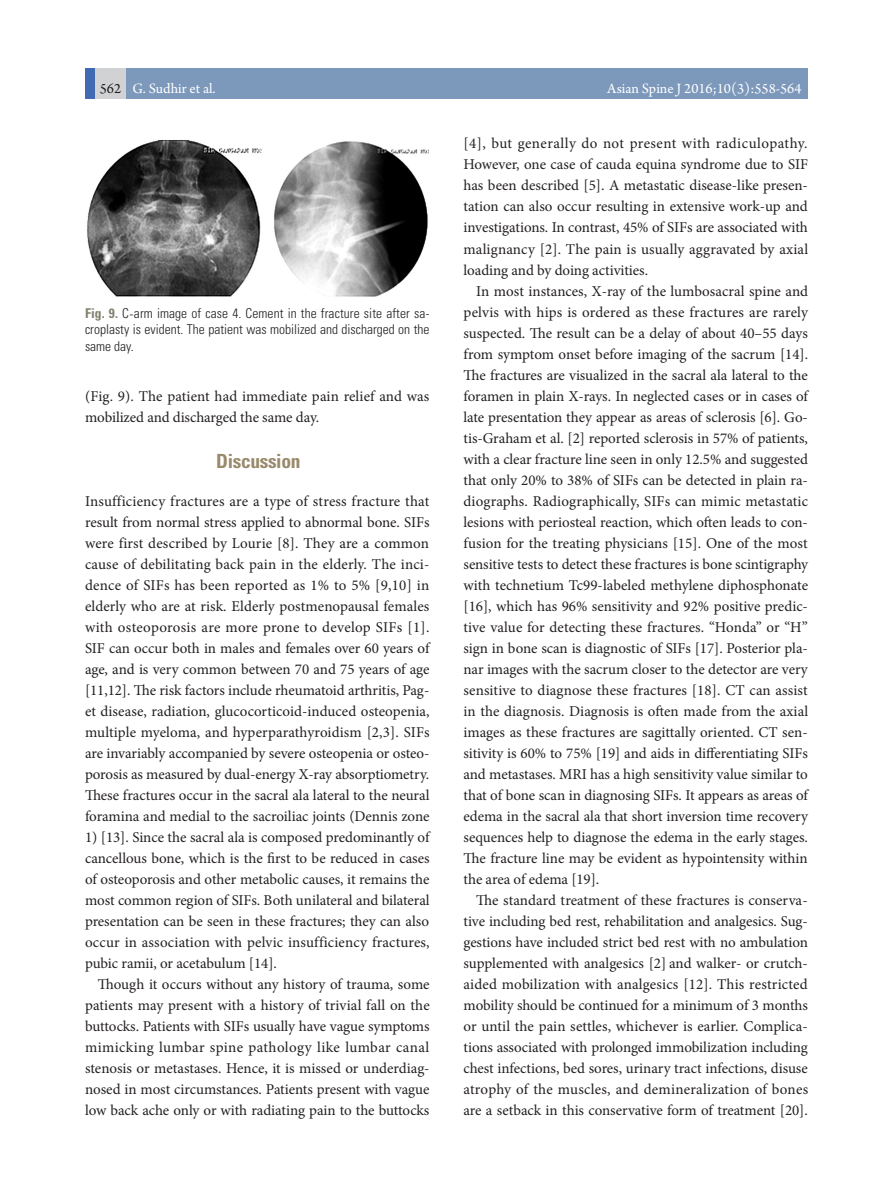
<style>
.page{position:relative;width:893px;height:1191px;background:#fff}
.page>*{position:absolute;margin:0;border:0;box-sizing:border-box;transform-origin:0 0}
.본문_대제목{font:700 condensed 19.5px "Univers LT Std";letter-spacing:-.02em;color:#998a6b}
.본문_내용{font:15px/21px "Minion Pro";letter-spacing:-.005em;color:#231f20;text-align:justify}
.본문_내용_첫문단{font:15px/21px "Minion Pro";letter-spacing:-.005em;color:#231f20;text-align:justify}
.t1{font:15px "Arno Pro";color:#fff}
.표_그림설명{font:300 condensed 13.5px/16.2px "Univers LT Std";color:#231f20;text-align:justify}
.s1{color:#231f20}
.s2{font-weight:700;color:#82806e}
.s3{font-family:"Minion Pro";font-weight:400;font-stretch:normal}
</style>
<div class="page">
<div style="left:85px;top:68px;width:58px;height:31px;background:#d1d2d4"></div>
<div style="left:126px;top:68px;width:682px;height:31px;background:#7c98bb"></div>
<div style="left:85px;top:68px;width:10px;height:31px;background:#406ab4"></div>
<img style="left:87px;top:140px;width:342px;height:157px">
<p class="t1" style="left:100px;top:80px;width:117px"><span class="s1">562</span> G. Sudhir et al.</p>
<p class="t1" style="left:607px;top:80px;width:196px">Asian Spine J 2016;10(3):558-564</p>
<p class="표_그림설명" style="left:85px;top:305px;width:346px"><span class="s2">Fig. 9.</span> C<span class="s3">-</span>arm image of case 4. Cement in the fracture site after sa&shy;croplasty is evident. The patient was mobilized and discharged on the same day.</p>
<p class="본문_내용_첫문단" style="left:85px;top:386px;width:346px">(Fig. 9). The patient had immediate pain relief and was mobilized and discharged the same day.</p>
<p class="본문_대제목" style="left:216px;top:449px;width:86px">Discussion</p>
<p class="본문_내용_첫문단" style="left:85px;top:491px;width:346px">Insufficiency fractures are a type of stress fracture that result from normal stress applied to abnormal bone. SIFs were first described by Lourie [8]. They are a common cause of debilitating back pain in the elderly. The inci&shy;dence of SIFs has been reported as 1% to 5% [9,10] in elderly who are at risk. Elderly postmenopausal females with osteoporosis are more prone to develop SIFs [1].<br>SIF can occur both in males and females over 60 years of age, and is very common between 70 and 75 years of age [11,12]. The risk factors include rheumatoid arthritis, Pag&shy;et disease, radiation, glucocorticoid-induced osteopenia, multiple myeloma, and hyperparathyroidism [2,3]. SIFs are invariably accompanied by severe osteopenia or osteo&shy;porosis as measured by dual-energy X-ray absorptiometry.<br>These fractures occur in the sacral ala lateral to the neural foramina and medial to the sacroiliac joints (Dennis zone</p>
<p class="본문_내용_첫문단" style="left:85px;top:827px;width:346px">1) [13]. Since the sacral ala is composed predominantly of cancellous bone, which is the first to be reduced in cases of osteoporosis and other metabolic causes, it remains the most common region of SIFs. Both unilateral and bilateral presentation can be seen in these fractures; they can also occur in association with pelvic insufficiency fractures, pubic ramii, or acetabulum [14].</p>
<p class="본문_내용" style="left:85px;top:974px;width:346px;text-indent:13px">Though it occurs without any history of trauma, some patients may present with a history of trivial fall on the buttocks. Patients with SIFs usually have vague symptoms mimicking lumbar spine pathology like lumbar canal stenosis or metastases. Hence, it is missed or underdiag&shy;nosed in most circumstances. Patients present with vague low back ache only or with radiating pain to the buttocks</p>
<p class="본문_내용" style="left:463px;top:133px;width:346px">[4], but generally do not present with radiculopathy.<br>However, one case of cauda equina syndrome due to SIF has been described [5]. A metastatic disease-like presen&shy;tation can also occur resulting in extensive work-up and investigations. In contrast, 45% of SIFs are associated with malignancy [2]. The pain is usually aggravated by axial loading and by doing activities.</p>
<p class="본문_내용" style="left:463px;top:280px;width:346px;text-indent:13px">In most instances, X-ray of the lumbosacral spine and pelvis with hips is ordered as these fractures are rarely suspected. The result can be a delay of about 40–55 days from symptom onset before imaging of the sacrum [14].<br>The fractures are visualized in the sacral ala lateral to the foramen in plain X-rays. In neglected cases or in cases of late presentation they appear as areas of sclerosis [6]. Go&shy;tis-Graham et al. [2] reported sclerosis in 57% of patients, with a clear fracture line seen in only 12.5% and suggested that only 20% to 38% of SIFs can be detected in plain ra&shy;diographs. Radiographically, SIFs can mimic metastatic lesions with periosteal reaction, which often leads to con&shy;fusion for the treating physicians [15]. One of the most sensitive tests to detect these fractures is bone scintigraphy with technetium Tc99-labeled methylene diphosphonate [16], which has 96% sensitivity and 92% positive predic&shy;tive value for detecting these fractures. “Honda” or “H” sign in bone scan is diagnostic of SIFs [17]. Posterior pla&shy;nar images with the sacrum closer to the detector are very sensitive to diagnose these fractures [18]. CT can assist in the diagnosis. Diagnosis is often made from the axial images as these fractures are sagittally oriented. CT sen&shy;sitivity is 60% to 75% [19] and aids in differentiating SIFs and metastases. MRI has a high sensitivity value similar to that of bone scan in diagnosing SIFs. It appears as areas of edema in the sacral ala that short inversion time recovery sequences help to diagnose the edema in the early stages.<br>The fracture line may be evident as hypointensity within the area of edema [19].</p>
<p class="본문_내용" style="left:463px;top:889px;width:346px;text-indent:13px">The standard treatment of these fractures is conserva&shy;tive including bed rest, rehabilitation and analgesics. Sug&shy;gestions have included strict bed rest with no ambulation supplemented with analgesics [2] and walker- or crutch&shy;aided mobilization with analgesics [12]. This restricted mobility should be continued for a minimum of 3 months or until the pain settles, whichever is earlier. Complica&shy;tions associated with prolonged immobilization including chest infections, bed sores, urinary tract infections, disuse atrophy of the muscles, and demineralization of bones are a setback in this conservative form of treatment [20].</p>
</div>
